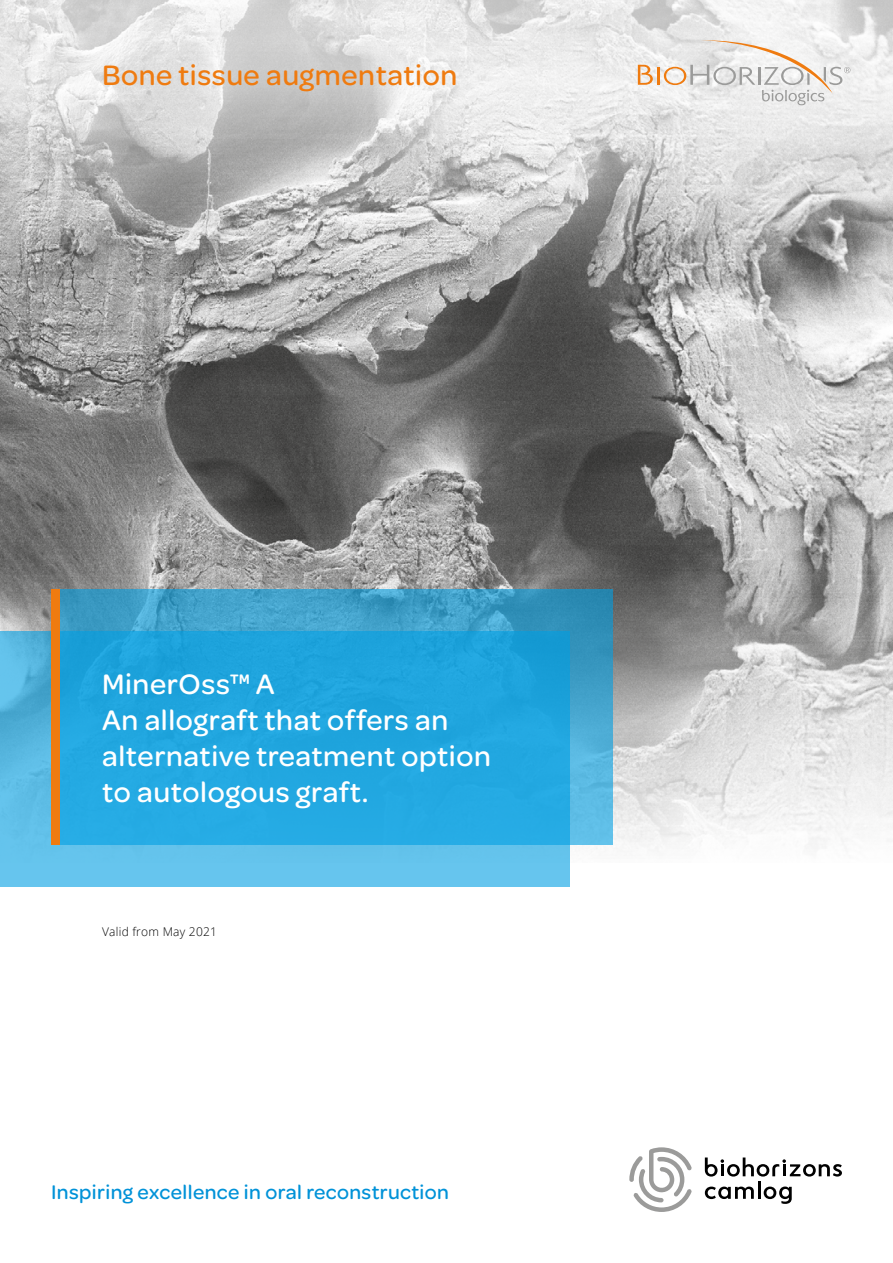
<style>
.page{position:relative;width:893px;height:1263px;background:#fff}
.page>*{position:absolute;margin:0;border:0;box-sizing:border-box;transform-origin:0 0}
.t1{font:500 30px/36px "Omnes";letter-spacing:.02em;color:#fff}
.t2{font:500 30px "Omnes";letter-spacing:.02em;color:#ef7b10}
.t3{font:500 21px "Omnes";letter-spacing:.02em;color:#0092d8}
.t4{font:300 12px "Open Sans";letter-spacing:.02em;color:#000}
</style>
<div class="page">
<img style="left:0;top:266px;width:893px;height:583px">
<svg style="left:0;top:631px;width:570px;height:256px;background:#60bfe9"></svg>
<svg style="left:60px;top:589px;width:552px;height:255px;background:#28a5da"></svg>
<div style="left:51px;top:589px;width:9px;height:255px;background:#ef7b10"></div>
<svg style="left:0;top:0;width:893px;height:266px;background:#cecdcd"></svg>
<svg style="left:638px;top:65px;width:15px;height:20px"></svg>
<hr style="left:657px;top:67px;width:3px;height:18px;background:#ef7b10">
<svg style="left:664px;top:40px;width:186px;height:65px"></svg>
<svg style="left:705px;top:1157px;width:137px;height:47px"></svg>
<svg style="left:629px;top:1147px;width:63px;height:65px"></svg>
<p class="t2" style="left:102px;top:54px;width:357px">Bone tissue augmentation</p>
<p class="t1" style="left:102px;top:664px;width:390px">MinerOss™ A<br>An allograft that offers an alternative treatment option to autologous graft.</p>
<p class="t4" style="left:102px;top:924px;width:117px">Valid from May 2021</p>
<p class="t3" style="left:51px;top:1178px;width:399px">Inspiring excellence in oral reconstruction</p>
</div>
